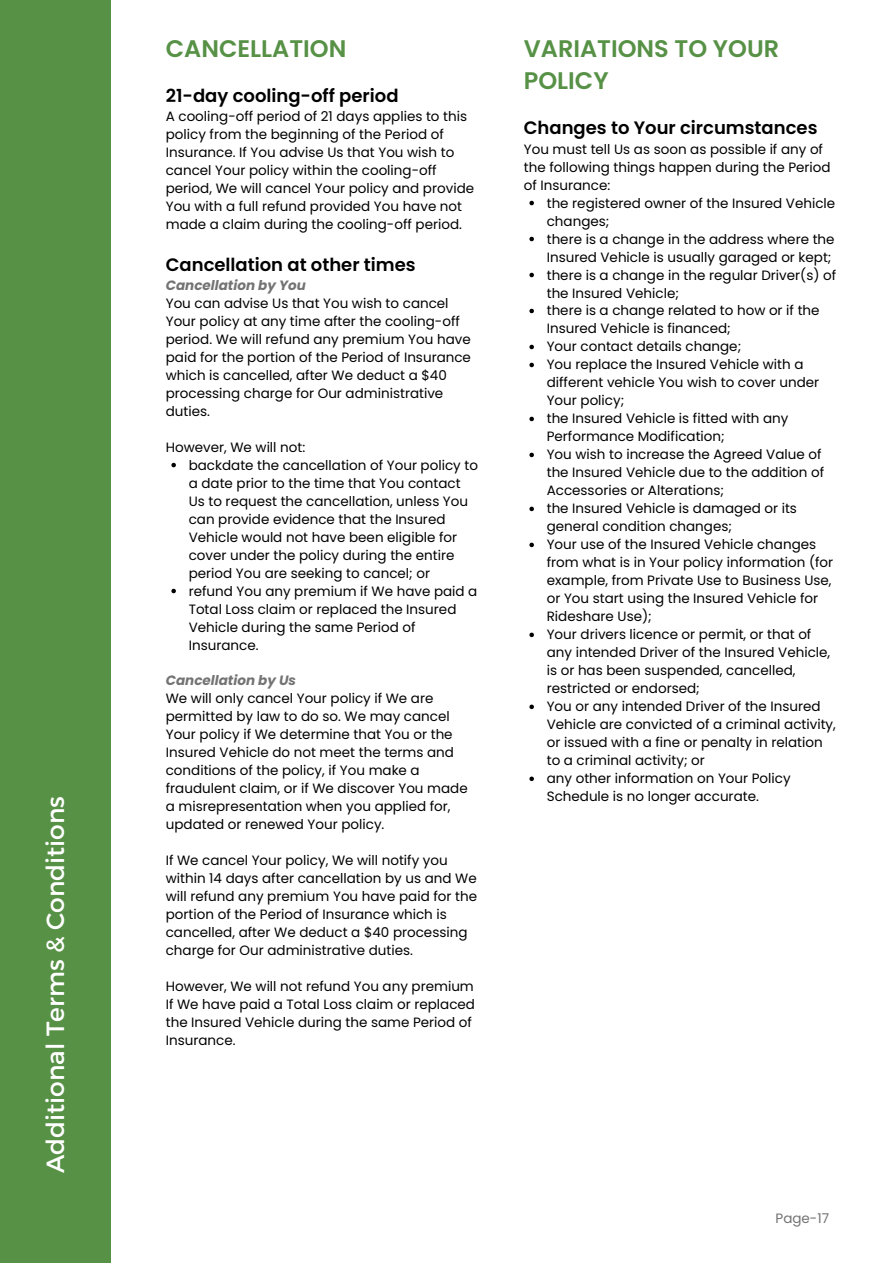
<style>
.page{position:relative;width:893px;height:1264px;background:#fff}
.page>*{position:absolute;margin:0;border:0;box-sizing:border-box;transform-origin:0 0}
.t1{font:24.9px "Montserrat";color:#fff}
.t2{font:600 24px/32.5px "Poppins";color:#579146}
.t3{font:600 18px "Poppins";color:#000}
.t4{font:13.5px/18px "Poppins";color:#000}
.t5{font:italic 700 13.5px "Poppins";color:#737373}
.t6{font:13.5px "Poppins";color:#737373}
</style>
<div class="page">
<div style="left:0;top:0;width:110px;height:1262px;background:#579146"></div>
<svg style="left:171px;top:463px;width:5px;height:4px"></svg>
<svg style="left:171px;top:588px;width:5px;height:5px"></svg>
<svg style="left:529px;top:201px;width:5px;height:4px"></svg>
<svg style="left:529px;top:237px;width:5px;height:4px"></svg>
<svg style="left:529px;top:273px;width:5px;height:4px"></svg>
<svg style="left:529px;top:309px;width:5px;height:4px"></svg>
<svg style="left:529px;top:345px;width:5px;height:4px"></svg>
<svg style="left:529px;top:363px;width:5px;height:4px"></svg>
<svg style="left:529px;top:417px;width:5px;height:4px"></svg>
<svg style="left:529px;top:452px;width:5px;height:5px"></svg>
<svg style="left:529px;top:506px;width:5px;height:5px"></svg>
<svg style="left:529px;top:542px;width:5px;height:5px"></svg>
<svg style="left:529px;top:632px;width:5px;height:5px"></svg>
<svg style="left:529px;top:704px;width:5px;height:5px"></svg>
<svg style="left:529px;top:776px;width:5px;height:5px"></svg>
<p class="t1" style="left:39px;top:1173px;width:378px;rotate:-90deg">Additional Terms &amp; Conditions</p>
<p class="t2" style="left:166px;top:32px;width:182px">CANCELLATION</p>
<p class="t3" style="left:166px;top:83px;width:234px">21-day cooling-off period</p>
<p class="t4" style="left:166px;top:107px;width:310px">A cooling-off period of 21 days applies to this policy from the beginning of the Period of Insurance. If You advise Us that You wish to cancel Your policy within the cooling-off period, We will cancel Your policy and provide You with a full refund provided You have not made a claim during the cooling-off period.</p>
<p class="t3" style="left:166px;top:251px;width:251px">Cancellation at other times</p>
<p class="t5" style="left:166px;top:275px;width:141px">Cancellation by You</p>
<p class="t4" style="left:166px;top:294px;width:307px">You can advise Us that You wish to cancel Your policy at any time after the cooling-off period. We will refund any premium You have paid for the portion of the Period of Insurance which is cancelled, after We deduct a $40 processing charge for Our administrative duties.</p>
<p class="t4" style="left:166px;top:438px;width:141px">However, We will not:</p>
<p class="t4" style="left:189px;top:456px;width:291px">backdate the cancellation of Your policy to a date prior to the time that You contact Us to request the cancellation, unless You can provide evidence that the Insured Vehicle would not have been eligible for cover under the policy during the entire period You are seeking to cancel; or</p>
<p class="t4" style="left:189px;top:582px;width:290px">refund You any premium if We have paid a<br>Total Loss claim or replaced the Insured<br>Vehicle during the same Period of<br>Insurance.</p>
<p class="t5" style="left:166px;top:671px;width:132px">Cancellation by Us</p>
<p class="t4" style="left:166px;top:689px;width:303px">We will only cancel Your policy if We are permitted by law to do so. We may cancel Your policy if We determine that You or the Insured Vehicle do not meet the terms and conditions of the policy, if You make a fraudulent claim, or if We discover You made a misrepresentation when you applied for, updated or renewed Your policy.</p>
<p class="t4" style="left:166px;top:851px;width:313px">If We cancel Your policy, We will notify you within 14 days after cancellation by us and We will refund any premium You have paid for the portion of the Period of Insurance which is cancelled, after We deduct a $40 processing charge for Our administrative duties.</p>
<p class="t4" style="left:166px;top:977px;width:311px">However, We will not refund You any premium If We have paid a Total Loss claim or replaced the Insured Vehicle during the same Period of Insurance.</p>
<p class="t2" style="left:523px;top:32px;width:257px">VARIATIONS TO YOUR<br>POLICY</p>
<p class="t3" style="left:523px;top:115px;width:295px">Changes to Your circumstances</p>
<p class="t4" style="left:523px;top:140px;width:308px">You must tell Us as soon as possible if any of the following things happen during the Period of Insurance:</p>
<p class="t4" style="left:546px;top:194px;width:290px">the registered owner of the Insured Vehicle changes;</p>
<p class="t4" style="left:546px;top:230px;width:289px">there is a change in the address where the<br>Insured Vehicle is usually garaged or kept;</p>
<p class="t4" style="left:546px;top:266px;width:291px">there is a change in the regular Driver(s) of the Insured Vehicle;</p>
<p class="t4" style="left:546px;top:302px;width:274px">there is a change related to how or if the<br>Insured Vehicle is financed;</p>
<p class="t4" style="left:546px;top:338px;width:196px">Your contact details change;</p>
<p class="t4" style="left:546px;top:356px;width:274px">You replace the Insured Vehicle with a different vehicle You wish to cover under<br>Your policy;</p>
<p class="t4" style="left:546px;top:410px;width:243px">the Insured Vehicle is fitted with any<br>Performance Modification;</p>
<p class="t4" style="left:546px;top:445px;width:279px">You wish to increase the Agreed Value of the Insured Vehicle due to the addition of<br>Accessories or Alterations;</p>
<p class="t4" style="left:546px;top:499px;width:252px">the Insured Vehicle is damaged or its general condition changes;</p>
<p class="t4" style="left:546px;top:535px;width:288px">Your use of the Insured Vehicle changes from what is in Your policy information (for example, from Private Use to Business Use, or You start using the Insured Vehicle for Rideshare Use);</p>
<p class="t4" style="left:546px;top:625px;width:285px">Your drivers licence or permit, or that of any intended Driver of the Insured Vehicle, is or has been suspended, cancelled, restricted or endorsed;</p>
<p class="t4" style="left:546px;top:697px;width:290px">You or any intended Driver of the Insured Vehicle are convicted of a criminal activity, or issued with a fine or penalty in relation to a criminal activity; or</p>
<p class="t4" style="left:546px;top:769px;width:245px">any other information on Your Policy<br>Schedule is no longer accurate.</p>
<p class="t6" style="left:775px;top:1208px;width:55px">Page-17</p>
</div>
